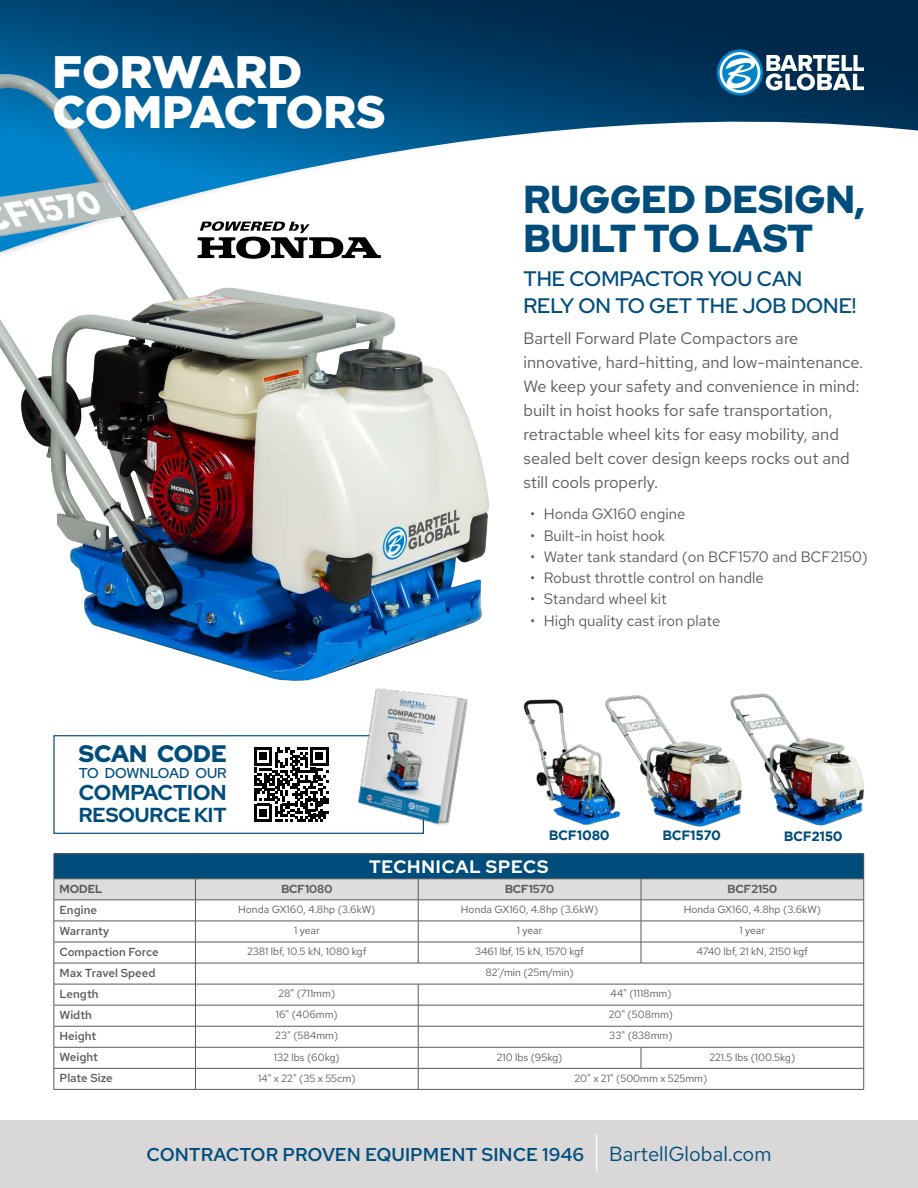
<style>
.page{position:relative;width:918px;height:1188px;background:#fff}
.page>*{position:absolute;margin:0;border:0;box-sizing:border-box;transform-origin:0 0}
.SPEC_SHEET_-_title{font:900 45.6px/40.5px "Gotham";color:#fff}
.SPEC_SHEET_-_head{font:900 39px/39px "Red Hat Display";color:#004d7b}
.t1{font:900 23.85px "Red Hat Display";color:#004d7b}
.t2{font:700 21.45px "Red Hat Display";color:#004d7b}
.SPEC_SHEET_-_subhead{font:500 21px/27px "Red Hat Display";color:#004d7b}
.t3{font:700 20.25px "Red Hat Display";color:#004d7b}
.t4{font:600 18.6px "Red Hat Text";color:#004d7b}
.TECHNICAl_SPECS{font:700 18px "Red Hat Display";letter-spacing:.05em;color:#fff}
.SPEC_SHEET_-_blurb{font:16.5px/24px "Red Hat Text";color:#595b5d}
.t5{font:15px "Red Hat Text";color:#595b5d}
.t6{font:500 14.25px "Red Hat Display";color:#004d7b}
.series_caption{font:700 13.5px "Gotham";letter-spacing:-.025em;color:#004d7b}
.SPECS_TABLE_-_1{font:600 11.7px "Red Hat Text";color:#595b5d}
.SPECS_TABLE_-_model{font:700 11.7px "Red Hat Display";color:#595b5d}
.SPECS_TABLE_2{font:10.5px "Red Hat Text";color:#595b5d}
.s1{font-weight:400;font-size:40.65px;color:#fff}
.s2{font-weight:400;font-size:20.25px}
</style>
<div class="page">
<svg style="left:0;top:0;width:918px;height:135px;background:#0d3f64"></svg>
<div style="left:0;top:1120px;width:918px;height:68px;background:#d9d7d8"></div>
<svg style="left:717px;top:49px;width:46px;height:47px"></svg>
<svg style="left:720px;top:52px;width:40px;height:41px"></svg>
<svg style="left:766px;top:55px;width:98px;height:35px"></svg>
<img style="left:623px;top:695px;width:93px;height:132px">
<img style="left:716px;top:693px;width:148px;height:133px">
<hr style="left:54px;top:853px;width:141px;height:1px;background:#58595b">
<hr style="left:195px;top:853px;width:223px;height:1px;background:#58595b">
<hr style="left:418px;top:853px;width:223px;height:1px;background:#58595b">
<hr style="left:641px;top:853px;width:223px;height:1px;background:#58595b">
<svg style="left:54px;top:854px;width:810px;height:235px"></svg>
<hr style="left:54px;top:1089px;width:141px;height:1px;background:#58595b">
<hr style="left:195px;top:1089px;width:223px;height:1px;background:#58595b">
<hr style="left:418px;top:1089px;width:223px;height:1px;background:#58595b">
<hr style="left:641px;top:1089px;width:223px;height:1px;background:#58595b">
<img style="left:523px;top:696px;width:100px;height:129px">
<img style="left:0;top:50px;width:518px;height:631px">
<svg style="left:198px;top:221px;width:183px;height:38px"></svg>
<svg style="left:254px;top:747px;width:74px;height:75px"></svg>
<div style="left:53px;top:735px;width:371px;height:99px;border:1px solid #004d7b"></div>
<img style="left:354px;top:688px;width:114px;height:142px">
<p class="SPEC_SHEET_-_title" style="left:52px;top:50px;width:335px">FORWARD<br>COMPACTORS</p>
<p class="t1" style="left:79px;top:738px;width:149px">SCAN CODE</p>
<p class="t6" style="left:79px;top:764px;width:149px">TO DOWNLOAD OUR</p>
<p class="t2" style="left:79px;top:779px;width:149px">COMPACTION</p>
<p class="t3" style="left:79px;top:802px;width:149px">RESOURCE KIT</p>
<p class="SPEC_SHEET_-_head" style="left:523px;top:179px;width:343px">RUGGED DESIGN,<br>BUILT TO LAST</p>
<p class="SPEC_SHEET_-_subhead" style="left:523px;top:265px;width:335px">THE COMPACTOR YOU CAN<br>RELY ON TO GET THE JOB DONE!</p>
<p class="SPEC_SHEET_-_blurb" style="left:523px;top:326px;width:341px">Bartell Forward Plate Compactors are innovative, hard-hitting, and low-maintenance.<br>We keep your safety and convenience in mind: built in hoist hooks for safe transportation, retractable wheel kits for easy mobility, and sealed belt cover design keeps rocks out and still cools properly.</p>
<p class="t5" style="left:530px;top:504px;width:157px">• Honda GX160 engine</p>
<p class="t5" style="left:530px;top:526px;width:136px">• Built-in hoist hook</p>
<p class="t5" style="left:530px;top:547px;width:339px">• Water tank standard (on BCF1570 and BCF2150)</p>
<p class="t5" style="left:530px;top:568px;width:235px">• Robust throttle control on handle</p>
<p class="t5" style="left:530px;top:589px;width:138px">• Standard wheel kit</p>
<p class="t5" style="left:530px;top:611px;width:192px">• High quality cast iron plate</p>
<p class="series_caption" style="left:549px;top:827px;width:62px">BCF1080</p>
<p class="series_caption" style="left:662px;top:827px;width:60px">BCF1570</p>
<p class="series_caption" style="left:784px;top:828px;width:60px">BCF2150</p>
<p class="TECHNICAl_SPECS" style="left:369px;top:855px;width:181px">TECHNICAL SPECS</p>
<p class="SPECS_TABLE_-_model" style="left:59px;top:881px;width:45px">MODEL</p>
<p class="SPECS_TABLE_-_model" style="left:281px;top:881px;width:52px">BCF1080</p>
<p class="SPECS_TABLE_-_model" style="left:505px;top:881px;width:51px">BCF1570</p>
<p class="SPECS_TABLE_-_model" style="left:728px;top:881px;width:51px">BCF2150</p>
<p class="SPECS_TABLE_-_1" style="left:59px;top:902px;width:39px">Engine</p>
<p class="SPECS_TABLE_2" style="left:238px;top:903px;width:139px">Honda GX160, 4.8hp (3.6kW)</p>
<p class="SPECS_TABLE_2" style="left:461px;top:903px;width:139px">Honda GX160, 4.8hp (3.6kW)</p>
<p class="SPECS_TABLE_2" style="left:684px;top:903px;width:139px">Honda GX160, 4.8hp (3.6kW)</p>
<p class="SPECS_TABLE_-_1" style="left:59px;top:923px;width:51px">Warranty</p>
<p class="SPECS_TABLE_2" style="left:294px;top:924px;width:27px">1 year</p>
<p class="SPECS_TABLE_2" style="left:517px;top:924px;width:27px">1 year</p>
<p class="SPECS_TABLE_2" style="left:740px;top:924px;width:27px">1 year</p>
<p class="SPECS_TABLE_-_1" style="left:59px;top:944px;width:101px">Compaction Force</p>
<p class="SPECS_TABLE_2" style="left:247px;top:945px;width:121px">2381 lbf, 10.5 kN, 1080 kgf</p>
<p class="SPECS_TABLE_2" style="left:475px;top:945px;width:111px">3461 lbf, 15 kN, 1570 kgf</p>
<p class="SPECS_TABLE_2" style="left:697px;top:945px;width:113px">4740 lbf, 21 kN, 2150 kgf</p>
<p class="SPECS_TABLE_-_1" style="left:59px;top:965px;width:98px">Max Travel Speed</p>
<p class="SPECS_TABLE_2" style="left:485px;top:966px;width:90px">82'/min (25m/min)</p>
<p class="SPECS_TABLE_-_1" style="left:59px;top:986px;width:41px">Length</p>
<p class="SPECS_TABLE_2" style="left:278px;top:987px;width:58px">28" (711mm)</p>
<p class="SPECS_TABLE_2" style="left:610px;top:987px;width:63px">44" (1118mm)</p>
<p class="SPECS_TABLE_-_1" style="left:59px;top:1007px;width:34px">Width</p>
<p class="SPECS_TABLE_2" style="left:276px;top:1008px;width:63px">16" (406mm)</p>
<p class="SPECS_TABLE_2" style="left:609px;top:1008px;width:66px">20" (508mm)</p>
<p class="SPECS_TABLE_-_1" style="left:59px;top:1028px;width:38px">Height</p>
<p class="SPECS_TABLE_2" style="left:275px;top:1029px;width:65px">23" (584mm)</p>
<p class="SPECS_TABLE_2" style="left:609px;top:1029px;width:65px">33" (838mm)</p>
<p class="SPECS_TABLE_-_1" style="left:59px;top:1049px;width:40px">Weight</p>
<p class="SPECS_TABLE_2" style="left:274px;top:1050px;width:67px">132 lbs (60kg)</p>
<p class="SPECS_TABLE_2" style="left:497px;top:1050px;width:67px">210 lbs (95kg)</p>
<p class="SPECS_TABLE_2" style="left:709px;top:1050px;width:87px">221.5 lbs (100.5kg)</p>
<p class="SPECS_TABLE_-_1" style="left:59px;top:1070px;width:55px">Plate Size</p>
<p class="SPECS_TABLE_2" style="left:258px;top:1071px;width:99px">14" x 22" (35 x 55cm)</p>
<p class="SPECS_TABLE_2" style="left:575px;top:1071px;width:134px">20" x 21" (500mm x 525mm)</p>
<h3 class="t4" style="left:147px;top:1142px;width:626px">CONTRACTOR PROVEN EQUIPMENT SINCE 1946 <span class="s1">|</span> <span class="s2">BartellGlobal.com</span></h3>
</div>
